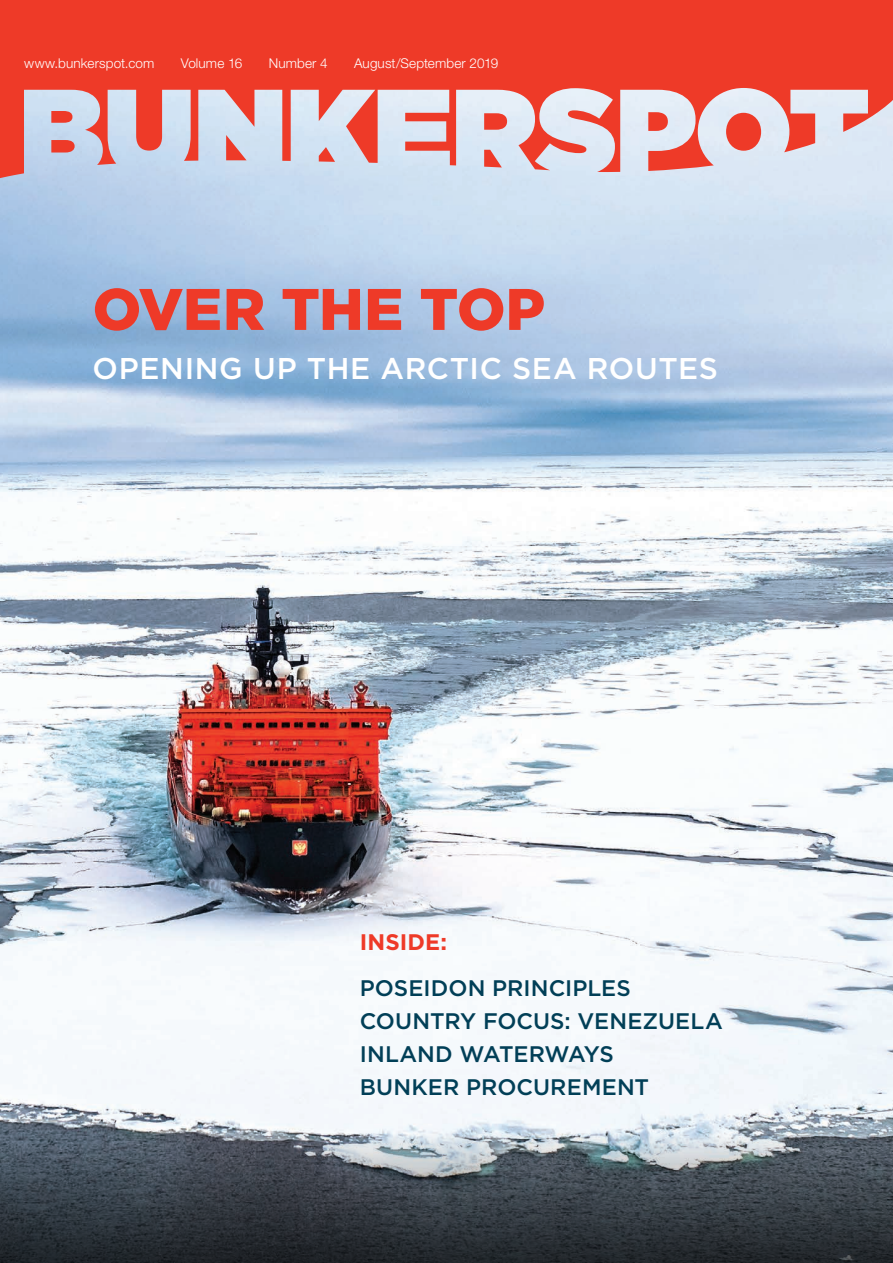
<style>
.page{position:relative;width:893px;height:1263px;background:#fff}
.page>*{position:absolute;margin:0;border:0;box-sizing:border-box;transform-origin:0 0}
.t1{font:900 58.5px "Gotham";letter-spacing:-.005em;color:#ee3a28}
.t2{font:500 30px "Gotham";letter-spacing:.025em;color:#fff}
.t3{font:500 22.5px/33px "Gotham";letter-spacing:.005em;color:#013f57}
.t4{font:700 22.5px "Gotham";letter-spacing:.005em;color:#ee3a28}
.t5{font:300 13.5px "Helvetica Neue LT Std";letter-spacing:.01em;color:#fff}
</style>
<div class="page">
<img style="left:0;top:181px;width:893px;height:950px">
<svg style="left:0;top:1131px;width:893px;height:132px;background:#485057"></svg>
<svg style="left:0;top:0;width:893px;height:181px;background:#e47c77"></svg>
<p class="t5" style="left:24px;top:55px;width:132px">www.bunkerspot.com</p>
<p class="t5" style="left:181px;top:55px;width:63px">Volume 16</p>
<p class="t5" style="left:269px;top:55px;width:61px">Number 4</p>
<p class="t5" style="left:354px;top:55px;width:146px">August/September 2019</p>
<h1 class="t1" style="left:93px;top:269px;width:454px">OVER THE TOP</h1>
<h2 class="t2" style="left:93px;top:348px;width:627px">OPENING UP THE ARCTIC SEA ROUTES</h2>
<p class="t4" style="left:360px;top:927px;width:89px">INSIDE:</p>
<p class="t3" style="left:360px;top:971px;width:364px">POSEIDON PRINCIPLES<br>COUNTRY FOCUS: VENEZUELA<br>INLAND WATERWAYS<br>BUNKER PROCUREMENT</p>
</div>
